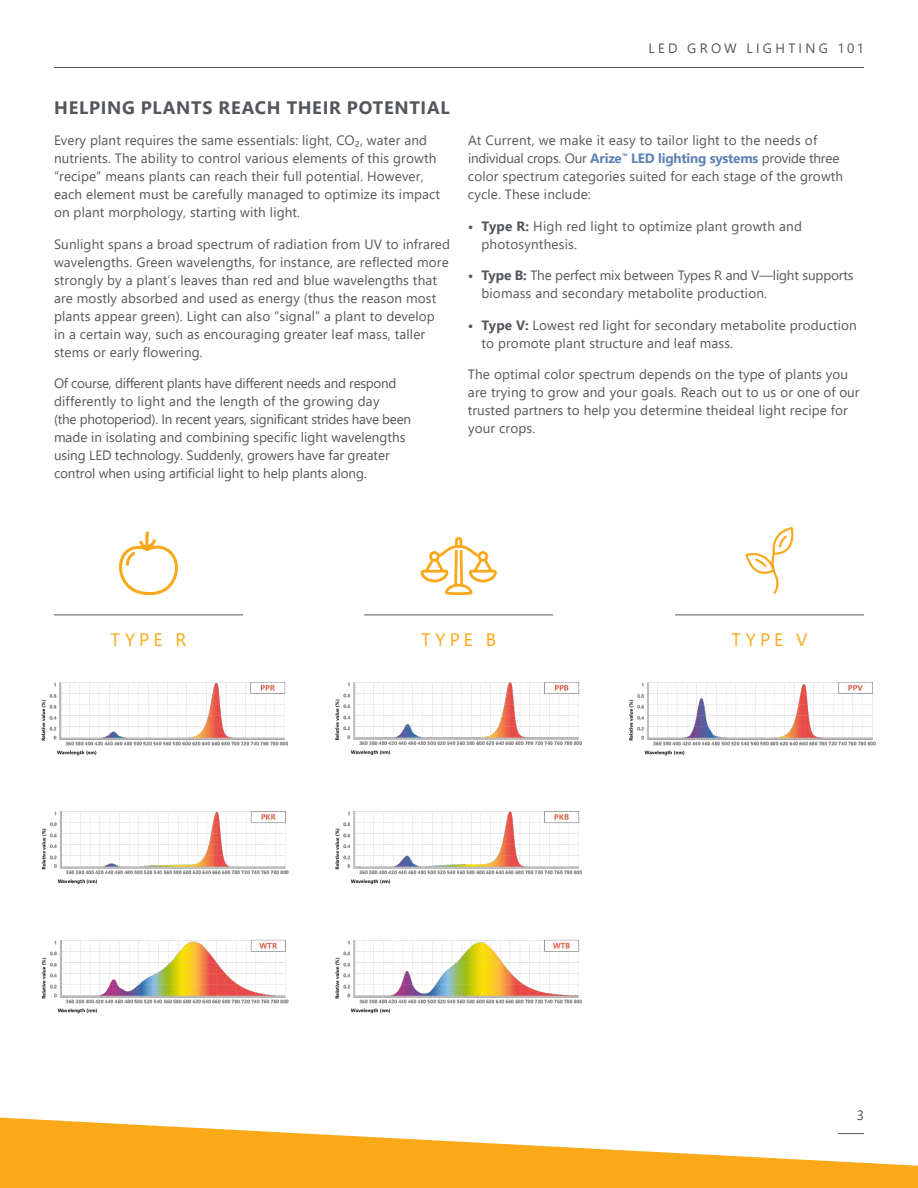
<style>
.page{position:relative;width:918px;height:1188px;background:#fff}
.page>*{position:absolute;margin:0;border:0;box-sizing:border-box;transform-origin:0 0}
.t1{font:700 18px "Segoe UI";letter-spacing:.04em;color:#53565a}
.t2{font:18px "Segoe UI";letter-spacing:.23em;color:#fba919}
.t3{font:13.5px/18px "Segoe UI";letter-spacing:.01em;color:#53565a}
.t4{font:13.5px/18px "Segoe UI";letter-spacing:-.01em;color:#53565a}
.t5{font:13.5px "Segoe UI";letter-spacing:-.015em;color:#53565a}
.t6{font:13.5px "Segoe UI";letter-spacing:.24em;color:#53565a}
.s1{font-weight:700;color:#5f82b6}
.s2{font-weight:700}
</style>
<div class="page">
<hr style="left:54px;top:67px;width:810px;height:1px;background:#53565a">
<svg style="left:119px;top:531px;width:59px;height:64px"></svg>
<svg style="left:420px;top:537px;width:77px;height:58px"></svg>
<svg style="left:745px;top:527px;width:49px;height:67px"></svg>
<hr style="left:54px;top:615px;width:189px;height:1px;background:#53565a">
<hr style="left:364px;top:615px;width:189px;height:1px;background:#53565a">
<hr style="left:675px;top:615px;width:189px;height:1px;background:#53565a">
<svg style="left:0;top:1118px;width:918px;height:70px;fill:#fba919"></svg>
<img style="left:42px;top:683px;width:833px;height:330px">
<p class="t6" style="left:649px;top:36px;width:217px">LED GROW LIGHTING 101</p>
<h1 class="t1" style="left:54px;top:90px;width:397px">HELPING PLANTS REACH THEIR POTENTIAL</h1>
<p class="t3" style="left:54px;top:130px;width:388px">Every plant requires the same essentials: light, CO₂, water and nutrients. The ability to control various elements of this growth “recipe” means plants can reach their full potential. However, each element must be carefully managed to optimize its impact on plant morphology, starting with light.</p>
<p class="t3" style="left:54px;top:234px;width:398px">Sunlight spans a broad spectrum of radiation from UV to infrared wavelengths. Green wavelengths, for instance, are reflected more strongly by a plant’s leaves than red and blue wavelengths that are mostly absorbed and used as energy (thus the reason most plants appear green). Light can also “signal” a plant to develop<br>in a certain way, such as encouraging greater leaf mass, taller stems or early flowering.</p>
<p class="t4" style="left:54px;top:373px;width:359px">Of course, different plants have different needs and respond differently to light and the length of the growing day<br>(the photoperiod). In recent years, significant strides have been made in isolating and combining specific light wavelengths using LED technology. Suddenly, growers have far greater control when using artificial light to help plants along.</p>
<p class="t3" style="left:468px;top:130px;width:351px">At Current, we make it easy to tailor light to the needs of</p>
<p class="t5" style="left:468px;top:145px;width:373px">individual crops. Our <span class="s1">Arize</span><sup>™</sup> <span class="s1">LED lighting systems</span> provide three</p>
<p class="t3" style="left:468px;top:166px;width:377px">color spectrum categories suited for each stage of the growth</p>
<p class="t3" style="left:468px;top:184px;width:124px">cycle. These include:</p>
<p class="t3" style="left:468px;top:216px;width:336px"><span class="s2">• Type R:</span> High red light to optimize plant growth and</p>
<p class="t3" style="left:481px;top:234px;width:97px">photosynthesis.</p>
<p class="t4" style="left:468px;top:265px;width:387px"><span class="s2">• Type B:</span> The perfect mix between Types R and V—light supports</p>
<p class="t3" style="left:481px;top:283px;width:287px">biomass and secondary metabolite production.</p>
<p class="t3" style="left:468px;top:315px;width:390px"><span class="s2">• Type V:</span> Lowest red light for secondary metabolite production</p>
<p class="t3" style="left:481px;top:333px;width:253px">to promote plant structure and leaf mass.</p>
<p class="t3" style="left:468px;top:364px;width:382px">The optimal color spectrum depends on the type of plants you</p>
<p class="t3" style="left:468px;top:382px;width:393px">are trying to grow and your goals. Reach out to us or one of our</p>
<p class="t3" style="left:468px;top:400px;width:381px">trusted partners to help you determine theideal light recipe for</p>
<p class="t3" style="left:468px;top:418px;width:69px">your crops.</p>
<h1 class="t2" style="left:111px;top:623px;width:77px">TYPE R</h1>
<h1 class="t2" style="left:421px;top:623px;width:77px">TYPE B</h1>
<h1 class="t2" style="left:731px;top:623px;width:78px">TYPE V</h1>
<p class="t3" style="left:857px;top:1105px;width:9px">3</p>
</div>
